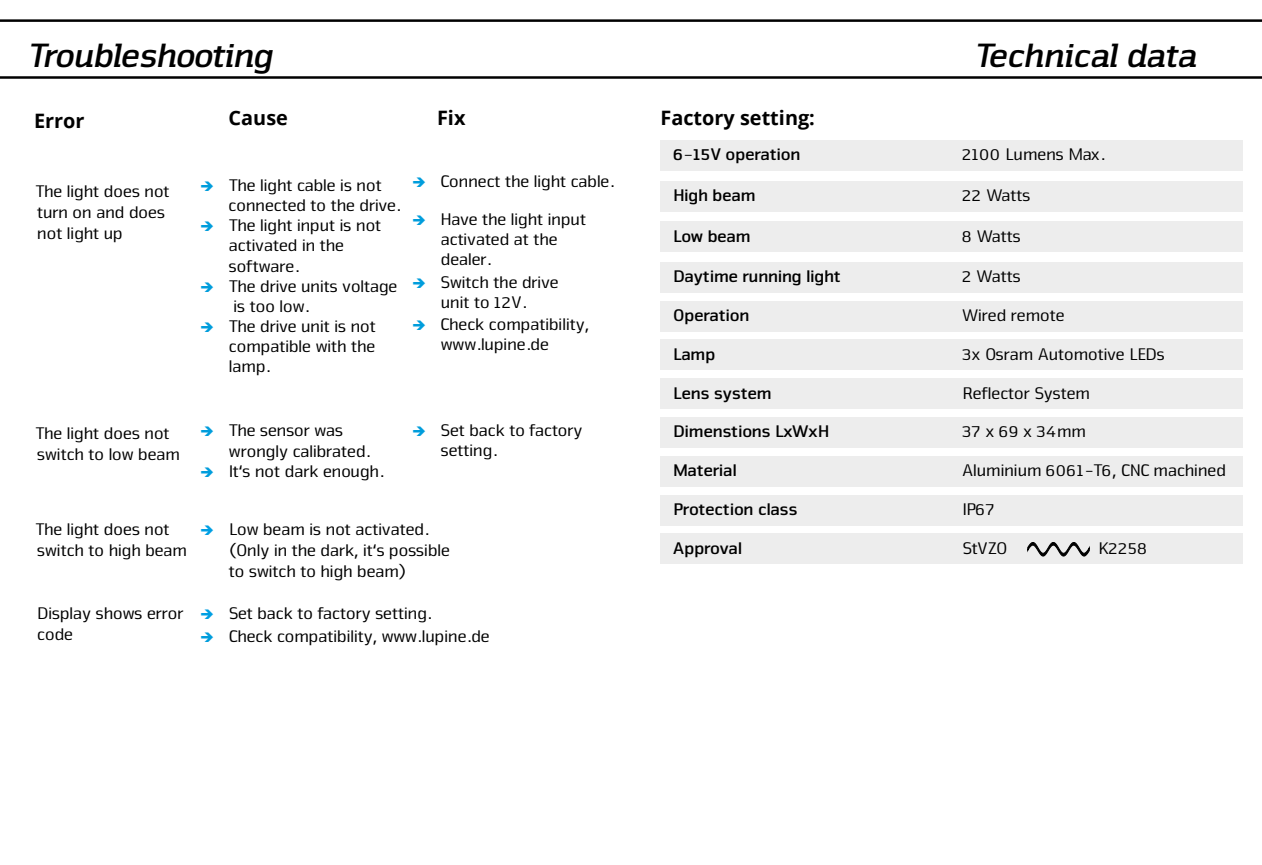
<style>
.page{position:relative;width:1262px;height:865px;background:#fff}
.page>*{position:absolute;margin:0;border:0;box-sizing:border-box;transform-origin:0 0}
.t1{font:italic 35px "Nuri Bold Slab";color:#000}
.t2{font:700 19.75px "Open Sans";color:#000}
.t3{font:17.5px/20px "Nuri";color:#000}
.t4{font:700 17.5px/38.5px "Nuri";color:#000}
.s1{color:#009ddc}
.s2{color:#009fe3}
</style>
<div class="page">
<svg style="left:0;top:19px;width:1261px;height:60px"></svg>
<div style="left:660px;top:140px;width:583px;height:31px;background:#ededed"></div>
<div style="left:660px;top:221px;width:583px;height:31px;background:#ededed"></div>
<div style="left:660px;top:181px;width:583px;height:30px;background:#ededed"></div>
<div style="left:660px;top:262px;width:583px;height:31px;background:#ededed"></div>
<div style="left:660px;top:301px;width:583px;height:30px;background:#ededed"></div>
<div style="left:660px;top:339px;width:583px;height:31px;background:#ededed"></div>
<div style="left:660px;top:378px;width:583px;height:31px;background:#ededed"></div>
<div style="left:660px;top:417px;width:583px;height:31px;background:#ededed"></div>
<div style="left:660px;top:456px;width:583px;height:30px;background:#ededed"></div>
<div style="left:660px;top:495px;width:583px;height:30px;background:#ededed"></div>
<div style="left:660px;top:533px;width:583px;height:31px;background:#ededed"></div>
<svg style="left:1027px;top:542px;width:62px;height:14px"></svg>
<h1 class="t1" style="left:27px;top:34px;width:245px">Troubleshooting</h1>
<p class="t2" style="left:34px;top:107px;width:52px">Error</p>
<p class="t2" style="left:229px;top:104px;width:61px">Cause</p>
<p class="t2" style="left:437px;top:104px;width:30px">Fix</p>
<p class="t3" style="left:35px;top:180px;width:136px;line-height:21px">The light does not turn on and does not light up</p>
<p class="t3" style="left:228px;top:175px;width:174px;text-indent:-27px"><span class="s1">➔</span> The light cable is not connected to the drive.</p>
<p class="t3" style="left:228px;top:215px;width:154px;text-indent:-28px"><span class="s1">➔</span> The light input is not activated in the software.</p>
<p class="t3" style="left:232px;top:275px;width:165px;text-indent:-32px"><span class="s1">➔</span> The drive units voltage is too low.</p>
<p class="t3" style="left:228px;top:315px;width:148px;text-align:justify;text-indent:-28px"><span class="s1">➔</span> The drive unit is not compatible with the lamp.</p>
<p class="t3" style="left:412px;top:170px;width:202px"><span class="s1">➔</span> Connect the light cable.</p>
<p class="t3" style="left:440px;top:209px;width:147px;text-indent:-28px"><span class="s1">➔</span> Have the light input activated at the dealer.</p>
<p class="t3" style="left:412px;top:271px;width:147px;text-align:center"><span class="s1">➔</span> Switch the drive unit to 12V.</p>
<p class="t3" style="left:440px;top:314px;width:150px;text-indent:-28px"><span class="s1">➔</span> Check compatibility, www.lupine.de</p>
<p class="t3" style="left:35px;top:422px;width:146px;line-height:21px">The light does not switch to low beam</p>
<p class="t3" style="left:228px;top:418px;width:143px;line-height:21px;text-indent:-28px"><span class="s1">➔</span> The sensor was wrongly calibrated.</p>
<p class="t3" style="left:200px;top:460px;width:184px"><span class="s1">➔</span> It‘s not dark enough.</p>
<p class="t3" style="left:440px;top:419px;width:143px;text-indent:-28px"><span class="s1">➔</span> Set back to factory setting.</p>
<p class="t3" style="left:35px;top:518px;width:153px;line-height:21px">The light does not switch to high beam</p>
<p class="t3" style="left:36px;top:602px;width:148px;line-height:21px">Display shows error code</p>
<p class="t3" style="left:228px;top:518px;width:222px;line-height:21px;text-indent:-28px"><span class="s2">➔</span> Low beam is not activated. (Only in the dark, it‘s possible to switch to high beam)</p>
<p class="t3" style="left:200px;top:603px;width:232px"><span class="s2">➔</span> Set back to factory setting.</p>
<p class="t3" style="left:200px;top:625px;width:290px"><span class="s1">➔</span> Check compatibility, www.lupine.de</p>
<p class="t2" style="left:660px;top:104px;width:156px">Factory setting:</p>
<p class="t4" style="left:672px;top:135px;width:128px">6-15V operation</p>
<p class="t4" style="left:672px;top:175px;width:84px">High beam</p>
<p class="t4" style="left:672px;top:216px;width:79px">Low beam</p>
<p class="t4" style="left:672px;top:256px;width:169px">Daytime running light<br>Operation</p>
<p class="t4" style="left:672px;top:334px;width:43px">Lamp</p>
<p class="t4" style="left:672px;top:373px;width:100px">Lens system</p>
<p class="t4" style="left:672px;top:411px;width:157px">Dimenstions LxWxH</p>
<p class="t4" style="left:672px;top:450px;width:65px">Material</p>
<p class="t4" style="left:672px;top:489px;width:126px">Protection class</p>
<p class="t4" style="left:672px;top:528px;width:70px">Approval</p>
<h1 class="t1" style="left:973px;top:34px;width:222px">Technical data</h1>
<p class="t3" style="left:961px;top:144px;width:144px">2100 Lumens Max.</p>
<p class="t3" style="left:961px;top:184px;width:69px">22 Watts</p>
<p class="t3" style="left:961px;top:225px;width:60px">8 Watts</p>
<p class="t3" style="left:961px;top:257px;width:104px;line-height:38.5px">2 Watts<br>Wired remote</p>
<p class="t3" style="left:961px;top:343px;width:204px">3x Osram Automotive LEDs</p>
<p class="t3" style="left:961px;top:382px;width:129px">Reflector System</p>
<p class="t3" style="left:961px;top:421px;width:125px">37 x 69 x 34mm</p>
<p class="t3" style="left:961px;top:459px;width:265px">Aluminium 6061-T6, CNC machined</p>
<p class="t3" style="left:961px;top:498px;width:34px">IP67</p>
<p class="t3" style="left:961px;top:537px;width:46px">StVZO</p>
<p class="t3" style="left:1097px;top:537px;width:51px">K2258</p>
</div>
